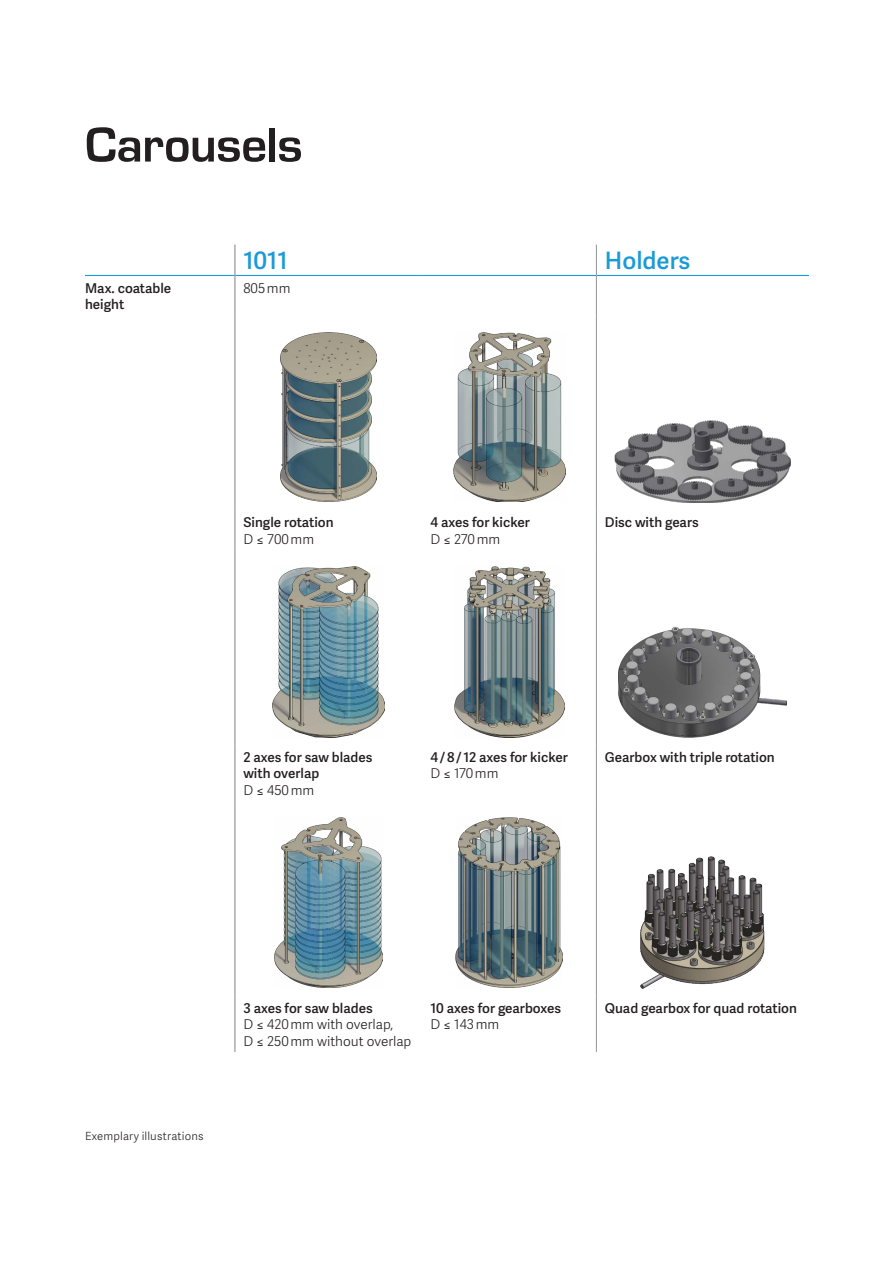
<style>
.page{position:relative;width:893px;height:1263px;background:#fff}
.page>*{position:absolute;margin:0;border:0;box-sizing:border-box;transform-origin:0 0}
.t1{font:700 51px "Eurostile";letter-spacing:-.01em;color:#231f20}
.t2{font:600 24px "Adelle Sans";color:#1b9ad7}
.t3{font:600 13.5px/16.2px "Adelle Sans";color:#231f20}
.t4{font:300 13.5px/16.2px "Adelle Sans";color:#231f20}
.t5{font:300 11.25px "Adelle Sans";letter-spacing:.015em;color:#231f20}
</style>
<div class="page">
<hr style="left:85px;top:275px;width:150px;height:1px;background:#1b9ad7">
<hr style="left:235px;top:275px;width:187px;height:1px;background:#1b9ad7">
<hr style="left:422px;top:275px;width:174px;height:1px;background:#1b9ad7">
<hr style="left:597px;top:275px;width:212px;height:1px;background:#1b9ad7">
<hr style="left:235px;top:245px;width:1px;height:30px;background:#808285">
<hr style="left:235px;top:275px;width:1px;height:40px;background:#808285">
<hr style="left:235px;top:315px;width:1px;height:196px;background:#808285">
<hr style="left:235px;top:511px;width:1px;height:39px;background:#808285">
<hr style="left:235px;top:550px;width:1px;height:195px;background:#808285">
<hr style="left:235px;top:745px;width:1px;height:56px;background:#808285">
<hr style="left:235px;top:801px;width:1px;height:195px;background:#808285">
<hr style="left:235px;top:996px;width:1px;height:56px;background:#808285">
<hr style="left:596px;top:245px;width:1px;height:30px;background:#939598">
<hr style="left:596px;top:275px;width:1px;height:40px;background:#939598">
<hr style="left:596px;top:315px;width:1px;height:196px;background:#939598">
<hr style="left:596px;top:511px;width:1px;height:39px;background:#939598">
<hr style="left:596px;top:550px;width:1px;height:195px;background:#939598">
<hr style="left:596px;top:745px;width:1px;height:56px;background:#939598">
<hr style="left:596px;top:801px;width:1px;height:195px;background:#939598">
<hr style="left:596px;top:996px;width:1px;height:56px;background:#939598">
<img style="left:280px;top:332px;width:97px;height:170px">
<img style="left:453px;top:332px;width:112px;height:170px">
<img style="left:615px;top:420px;width:175px;height:82px">
<img style="left:273px;top:567px;width:111px;height:170px">
<img style="left:454px;top:567px;width:110px;height:170px">
<img style="left:618px;top:626px;width:169px;height:111px">
<img style="left:274px;top:818px;width:109px;height:170px">
<img style="left:456px;top:818px;width:107px;height:170px">
<img style="left:641px;top:856px;width:123px;height:132px">
<h1 class="t1" style="left:85px;top:117px;width:219px">Carousels</h1>
<h2 class="t2" style="left:243px;top:247px;width:46px">1011</h2>
<h2 class="t2" style="left:605px;top:247px;width:87px">Holders</h2>
<p class="t3" style="left:85px;top:280px;width:88px">Max. coatable height</p>
<p class="t4" style="left:243px;top:280px;width:49px">805 mm</p>
<p class="t3" style="left:243px;top:515px;width:92px">Single rotation</p>
<p class="t4" style="left:243px;top:531px;width:72px">D ≤ 700 mm</p>
<p class="t3" style="left:431px;top:515px;width:101px">4 axes for kicker</p>
<p class="t4" style="left:431px;top:531px;width:71px">D ≤ 270 mm</p>
<p class="t3" style="left:605px;top:515px;width:95px">Disc with gears</p>
<p class="t3" style="left:243px;top:750px;width:131px">2 axes for saw blades with overlap</p>
<p class="t4" style="left:243px;top:782px;width:72px">D ≤ 450 mm</p>
<p class="t3" style="left:431px;top:750px;width:139px">4 / 8 / 12 axes for kicker</p>
<p class="t4" style="left:431px;top:766px;width:69px">D ≤ 170 mm</p>
<p class="t3" style="left:605px;top:750px;width:171px">Gearbox with triple rotation</p>
<p class="t5" style="left:85px;top:1130px;width:120px">Exemplary illustrations</p>
<p class="t3" style="left:243px;top:1001px;width:131px">3 axes for saw blades</p>
<p class="t4" style="left:243px;top:1017px;width:169px">D ≤ 420 mm with overlap,<br>D ≤ 250 mm without overlap</p>
<p class="t3" style="left:431px;top:1001px;width:132px">10 axes for gearboxes</p>
<p class="t4" style="left:431px;top:1017px;width:70px">D ≤ 143 mm</p>
<p class="t3" style="left:605px;top:1001px;width:193px">Quad gearbox for quad rotation</p>
</div>
